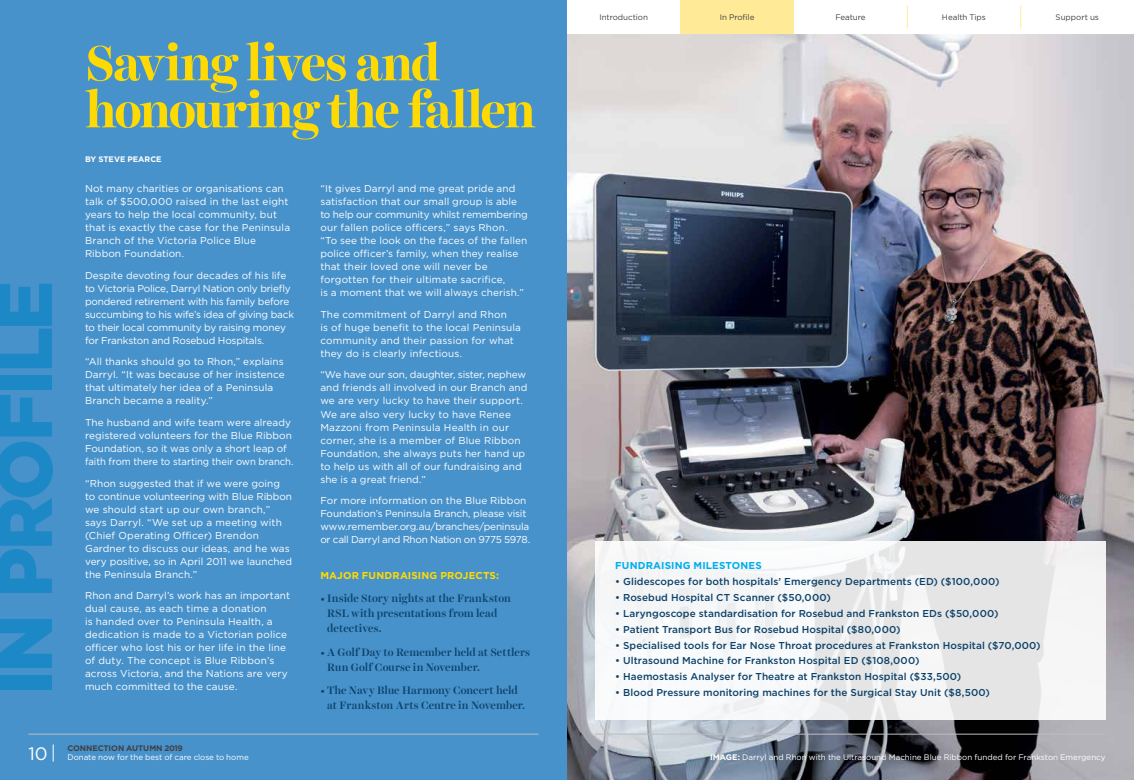
<style>
.page{position:relative;width:1134px;height:780px;background:#fff}
.page>*{position:absolute;margin:0;border:0;box-sizing:border-box;transform-origin:0 0}
.t1{font:900 78px "Gotham";letter-spacing:-.035em;color:#1d88c6;scale:.95 1}
.t2{font:700 50px/47px "Harriet Display";letter-spacing:-.035em;color:#ffda02}
.t3{font:18px "Gotham";color:#fff}
.t4{font:500 11px/15px "Harriet Display";letter-spacing:.005em;color:#0c426a}
.t5{font:10px/13px "Gotham";letter-spacing:.005em;color:#fff}
.t6{font:500 10px "Gotham";letter-spacing:.01em;color:#0c426a}
.t7{font:10px/13px "Gotham";letter-spacing:-.02em;color:#fff}
.t8{font:10px/13px "Gotham";letter-spacing:-.015em;color:#fff}
.t9{font:700 10px "Gotham";letter-spacing:.015em;color:#ffda02}
.t10{font:700 10px "Gotham";letter-spacing:.015em;color:#00aeef}
.t11{font:8px "Gotham";color:#fff}
.t12{font:8px "Gotham";letter-spacing:-.005em;color:#414042}
.t13{font:700 8px "Gotham";letter-spacing:-.01em;color:#414042}
.t14{font:700 8px "Gotham";color:#fff}
.s1{font-weight:700}
</style>
<div class="page">
<div style="left:0;top:0;width:567px;height:780px;background:#4892cb"></div>
<div style="left:680px;top:0;width:114px;height:34px;background:#ffea97"></div>
<svg style="left:907px;top:6px;width:1px;height:22px"></svg>
<hr style="left:28px;top:733px;width:511px;height:1px;background:#bcbec0">
<svg style="left:1020px;top:6px;width:1px;height:22px"></svg>
<img style="left:567px;top:34px;width:567px;height:746px">
<hr style="left:595px;top:733px;width:511px;height:1px;background:#bcbec0">
<svg style="left:53px;top:744px;width:1px;height:17px"></svg>
<div style="left:595px;top:541px;width:511px;height:179px;background:linear-gradient(to right,#f7f9fa,#e9e9e9)"></div>
<h1 class="t1" style="left:-29px;top:694px;width:437px;rotate:-90deg">IN PROFILE</h1>
<h2 class="t2" style="left:85px;top:39px;width:452px">Saving lives and honouring the fallen</h2>
<p class="t14" style="left:85px;top:154px;width:78px">BY STEVE PEARCE</p>
<p class="t5" style="left:85px;top:182px;width:207px">Not many charities or organisations can talk of $500,000 raised in the last eight years to help the local community, but that is exactly the case for the Peninsula Branch of the Victoria Police Blue Ribbon Foundation.</p>
<p class="t7" style="left:85px;top:269px;width:210px">Despite devoting four decades of his life to Victoria Police, Darryl Nation only briefly pondered retirement with his family before succumbing to his wife’s idea of giving back to their local community by raising money for Frankston and Rosebud Hospitals.</p>
<p class="t5" style="left:85px;top:355px;width:201px">“All thanks should go to Rhon,” explains Darryl. “It was because of her insistence that ultimately her idea of a Peninsula Branch became a reality.”</p>
<p class="t5" style="left:85px;top:416px;width:210px">The husband and wife team were already registered volunteers for the Blue Ribbon Foundation, so it was only a short leap of faith from there to starting their own branch.</p>
<p class="t5" style="left:85px;top:476px;width:209px">“Rhon suggested that if we were going to continue volunteering with Blue Ribbon we should start up our own branch,” says Darryl. “We set up a meeting with (Chief Operating Officer) Brendon Gardner to discuss our ideas, and he was very positive, so in April 2011 we launched the Peninsula Branch.”</p>
<p class="t5" style="left:85px;top:589px;width:207px">Rhon and Darryl’s work has an important dual cause, as each time a donation<br>is handed over to Peninsula Health, a dedication is made to a Victorian police officer who lost his or her life in the line of duty. The concept is Blue Ribbon’s across Victoria, and the Nations are very much committed to the cause.</p>
<p class="t5" style="left:320px;top:182px;width:209px">“It gives Darryl and me great pride and satisfaction that our small group is able to help our community whilst remembering our fallen police officers,” says Rhon.<br>“To see the look on the faces of the fallen police officer’s family, when they realise that their loved one will never be forgotten for their ultimate sacrifice,<br>is a moment that we will always cherish.”</p>
<p class="t5" style="left:320px;top:307px;width:202px">The commitment of Darryl and Rhon<br>is of huge benefit to the local Peninsula community and their passion for what they do is clearly infectious.</p>
<p class="t5" style="left:320px;top:368px;width:209px">“We have our son, daughter, sister, nephew and friends all involved in our Branch and we are very lucky to have their support.<br>We are also very lucky to have Renee Mazzoni from Peninsula Health in our corner, she is a member of Blue Ribbon Foundation, she always puts her hand up to help us with all of our fundraising and she is a great friend.”</p>
<p class="t8" style="left:320px;top:493px;width:211px">For more information on the Blue Ribbon Foundation’s Peninsula Branch, please visit www.remember.org.au/branches/peninsula or call Darryl and Rhon Nation on 9775 5978.</p>
<p class="t9" style="left:320px;top:568px;width:180px">MAJOR FUNDRAISING PROJECTS:</p>
<p class="t4" style="left:327px;top:591px;width:185px;text-indent:-7px">• Inside Story nights at the Frankston<br>RSL with presentations from lead detectives.</p>
<p class="t4" style="left:327px;top:644px;width:204px;text-indent:-7px">• A Golf Day to Remember held at Settlers<br>Run Golf Course in November.</p>
<p class="t4" style="left:327px;top:683px;width:199px;text-indent:-7px">• The Navy Blue Harmony Concert held at Frankston Arts Centre in November.</p>
<p class="t12" style="left:599px;top:12px;width:50px">Introduction</p>
<p class="t12" style="left:720px;top:12px;width:36px">In Profile</p>
<p class="t12" style="left:835px;top:12px;width:32px">Feature</p>
<p class="t12" style="left:942px;top:12px;width:45px">Health Tips</p>
<p class="t12" style="left:1056px;top:12px;width:45px">Support us</p>
<p class="t10" style="left:615px;top:559px;width:148px">FUNDRAISING MILESTONES</p>
<p class="t6" style="left:615px;top:575px;width:386px">• Glidescopes for both hospitals’ Emergency Departments (ED) ($100,000)</p>
<p class="t6" style="left:615px;top:591px;width:217px">• Rosebud Hospital CT Scanner ($50,000)</p>
<p class="t6" style="left:615px;top:606px;width:385px">• Laryngoscope standardisation for Rosebud and Frankston EDs ($50,000)</p>
<p class="t6" style="left:615px;top:622px;width:287px">• Patient Transport Bus for Rosebud Hospital ($80,000)</p>
<p class="t6" style="left:615px;top:638px;width:427px">• Specialised tools for Ear Nose Throat procedures at Frankston Hospital ($70,000)</p>
<p class="t6" style="left:615px;top:654px;width:306px">• Ultrasound Machine for Frankston Hospital ED ($108,000)</p>
<p class="t6" style="left:615px;top:670px;width:348px">• Haemostasis Analyser for Theatre at Frankston Hospital ($33,500)</p>
<p class="t6" style="left:615px;top:686px;width:376px">• Blood Pressure monitoring machines for the Surgical Stay Unit ($8,500)</p>
<p class="t13" style="left:67px;top:743px;width:117px">CONNECTION AUTUMN 2019</p>
<p class="t11" style="left:67px;top:752px;width:183px">Donate now for the best of care close to home</p>
<h3 class="t3" style="left:28px;top:742px;width:21px">10</h3>
<p class="t11" style="left:710px;top:752px;width:397px"><span class="s1">IMAGE:</span> Darryl and Rhon with the Ultrasound Machine Blue Ribbon funded for Frankston Emergency</p>
</div>
